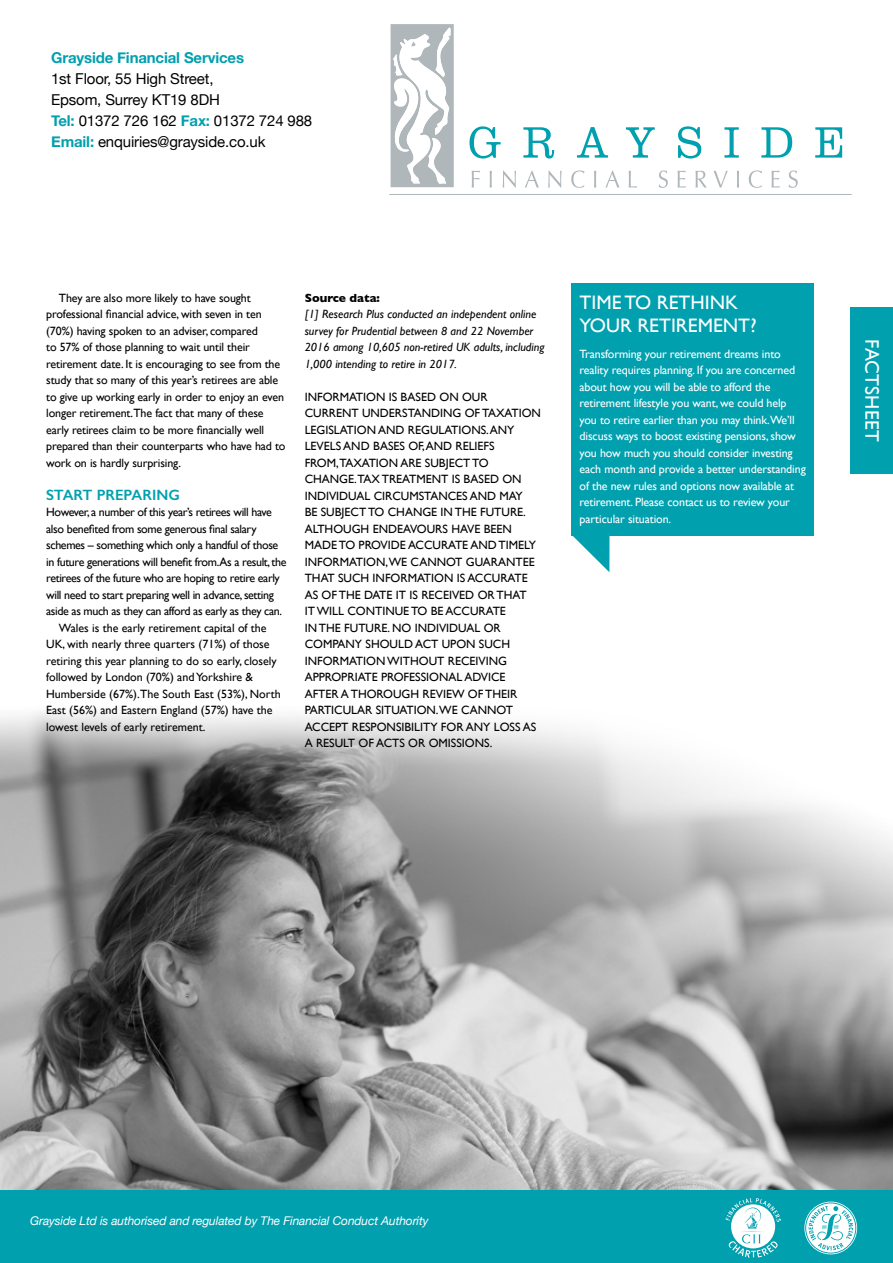
<style>
.page{position:relative;width:893px;height:1263px;background:#fff}
.page>*{position:absolute;margin:0;border:0;box-sizing:border-box;transform-origin:0 0}
.t1{font:19.5px/22.5px "Gill Sans";color:#fff}
.t2{font:15px/21px "Helvetica Neue";letter-spacing:-.01em;color:#000}
.t3{font:700 15px "Helvetica Neue";letter-spacing:-.01em;color:#00a0af}
.t4{font:600 15px "Gill Sans";color:#00a0af}
.t5{font:12px/16.5px "Gill Sans";letter-spacing:-.01em;color:#000}
.t6{font:12px/16.5px "Gill Sans";letter-spacing:-.01em;color:#fff}
.t7{font:12px "Gill Sans";letter-spacing:-.03em;color:#000}
.t8{font:italic 12px/16.5px "Gill Sans";color:#000}
.t9{font:italic 12px "Helvetica Neue";letter-spacing:-.01em;color:#fff}
.t10{font:700 12px "Gill Sans";color:#000}
.s1{font-weight:700;color:#00a0af}
</style>
<div class="page">
<img style="left:0;top:712px;width:893px;height:478px">
<div style="left:571px;top:283px;width:243px;height:253px;background:#00a0af"></div>
<svg style="left:573px;top:536px;width:36px;height:36px"></svg>
<div style="left:851px;top:307px;width:42px;height:166px;background:#00a0af"></div>
<div style="left:0;top:1190px;width:893px;height:73px;background:#00a0af"></div>
<svg style="left:469px;top:126px;width:32px;height:32px"></svg>
<svg style="left:523px;top:127px;width:31px;height:31px"></svg>
<svg style="left:577px;top:127px;width:31px;height:31px"></svg>
<svg style="left:626px;top:127px;width:29px;height:31px"></svg>
<svg style="left:678px;top:126px;width:23px;height:33px"></svg>
<svg style="left:724px;top:127px;width:15px;height:31px"></svg>
<svg style="left:761px;top:127px;width:31px;height:31px"></svg>
<svg style="left:815px;top:127px;width:27px;height:31px"></svg>
<svg style="left:472px;top:171px;width:8px;height:17px"></svg>
<svg style="left:490px;top:171px;width:2px;height:17px"></svg>
<svg style="left:503px;top:170px;width:13px;height:18px"></svg>
<svg style="left:525px;top:170px;width:14px;height:18px"></svg>
<svg style="left:548px;top:170px;width:14px;height:18px"></svg>
<svg style="left:571px;top:170px;width:13px;height:18px"></svg>
<svg style="left:594px;top:171px;width:2px;height:17px"></svg>
<svg style="left:605px;top:170px;width:15px;height:18px"></svg>
<svg style="left:629px;top:171px;width:8px;height:17px"></svg>
<svg style="left:659px;top:170px;width:9px;height:18px"></svg>
<svg style="left:678px;top:171px;width:8px;height:17px"></svg>
<svg style="left:696px;top:171px;width:11px;height:17px"></svg>
<svg style="left:713px;top:171px;width:15px;height:17px"></svg>
<svg style="left:737px;top:171px;width:2px;height:17px"></svg>
<svg style="left:749px;top:170px;width:13px;height:18px"></svg>
<svg style="left:771px;top:171px;width:9px;height:17px"></svg>
<svg style="left:788px;top:170px;width:10px;height:18px"></svg>
<hr style="left:389px;top:194px;width:463px;height:1px;background:#b0b7bb">
<svg style="left:391px;top:24px;width:63px;height:163px"></svg>
<svg style="left:804px;top:1201px;width:53px;height:53px"></svg>
<svg style="left:725px;top:1198px;width:56px;height:59px"></svg>
<p class="t3" style="left:51px;top:49px;width:195px">Grayside Financial Services</p>
<p class="t2" style="left:51px;top:68px;width:263px">1st Floor, 55 High Street,<br>Epsom, Surrey KT19 8DH<br><span class="s1">Tel:</span> 01372 726 162 <span class="s1">Fax:</span> 01372 724 988<br><span class="s1">Email:</span> enquiries@grayside.co.uk</p>
<p class="t5" style="left:46px;top:289px;width:241px;text-indent:13px">They are also more likely to have sought professional financial advice, with seven in ten (70%) having spoken to an adviser, compared<br>to 57% of those planning to wait until their retirement date. It is encouraging to see from the study that so many of this year’s retirees are able to give up working early in order to enjoy an even longer retirement.The fact that many of these early retirees claim to be more financially well prepared than their counterparts who have had to work on is hardly surprising.</p>
<p class="t4" style="left:46px;top:485px;width:135px">START PREPARING</p>
<p class="t7" style="left:46px;top:505px;width:227px">However, a number of this year’s retirees will have</p>
<p class="t7" style="left:46px;top:521px;width:212px">also benefited from some generous final salary</p>
<p class="t7" style="left:46px;top:538px;width:234px">schemes – something which only a handful of those</p>
<p class="t7" style="left:46px;top:554px;width:242px">in future generations will benefit from.As a result, the</p>
<p class="t7" style="left:46px;top:571px;width:235px">retirees of the future who are hoping to retire early</p>
<p class="t7" style="left:46px;top:587px;width:229px">will need to start preparing well in advance, setting</p>
<p class="t7" style="left:46px;top:604px;width:237px">aside as much as they can afford as early as they can.</p>
<p class="t5" style="left:59px;top:619px;width:209px">Wales is the early retirement capital of the</p>
<p class="t5" style="left:46px;top:636px;width:225px">UK, with nearly three quarters (71%) of those</p>
<p class="t5" style="left:46px;top:652px;width:232px">retiring this year planning to do so early, closely</p>
<p class="t5" style="left:46px;top:669px;width:208px">followed by London (70%) and Yorkshire &amp;</p>
<p class="t5" style="left:46px;top:685px;width:236px">Humberside (67%).The South East (53%), North</p>
<p class="t5" style="left:46px;top:702px;width:228px">East (56%) and Eastern England (57%) have the</p>
<p class="t5" style="left:46px;top:718px;width:161px">lowest levels of early retirement.</p>
<p class="t10" style="left:305px;top:290px;width:77px">Source data:</p>
<p class="t8" style="left:305px;top:306px;width:241px">[1] Research Plus conducted an independent online survey for Prudential between 8 and 22 November 2016 among 10,605 non-retired UK adults, including 1,000 intending to retire in 2017.</p>
<p class="t5" style="left:305px;top:388px;width:238px">INFORMATION IS BASED ON OUR<br>CURRENT UNDERSTANDING OF TAXATION<br>LEGISLATION AND REGULATIONS. ANY<br>LEVELS AND BASES OF, AND RELIEFS<br>FROM,TAXATION ARE SUBJECT TO<br>CHANGE.TAX TREATMENT IS BASED ON<br>INDIVIDUAL CIRCUMSTANCES AND MAY<br>BE SUBJECT TO CHANGE IN THE FUTURE.<br>ALTHOUGH ENDEAVOURS HAVE BEEN<br>MADE TO PROVIDE ACCURATE AND TIMELY<br>INFORMATION,WE CANNOT GUARANTEE<br>THAT SUCH INFORMATION IS ACCURATE<br>AS OF THE DATE IT IS RECEIVED OR THAT<br>IT WILL CONTINUE TO BE ACCURATE<br>IN THE FUTURE. NO INDIVIDUAL OR<br>COMPANY SHOULD ACT UPON SUCH<br>INFORMATION WITHOUT RECEIVING<br>APPROPRIATE PROFESSIONAL ADVICE<br>AFTER A THOROUGH REVIEW OF THEIR<br>PARTICULAR SITUATION.WE CANNOT<br>ACCEPT RESPONSIBILITY FOR ANY LOSS AS<br>A RESULT OF ACTS OR OMISSIONS.</p>
<h1 class="t1" style="left:579px;top:291px;width:179px">TIME TO RETHINK<br>YOUR RETIREMENT?</h1>
<p class="t6" style="left:579px;top:345px;width:228px">Transforming your retirement dreams into reality requires planning. If you are concerned about how you will be able to afford the retirement lifestyle you want, we could help you to retire earlier than you may think.We’ll discuss ways to boost existing pensions, show you how much you should consider investing each month and provide a better understanding of the new rules and options now available at retirement. Please contact us to review your particular situation.</p>
<h1 class="t1" style="left:883px;top:339px;width:104px;rotate:90deg">FACTSHEET</h1>
<p class="t9" style="left:30px;top:1214px;width:400px">Grayside Ltd is authorised and regulated by The Financial Conduct Authority</p>
</div>
